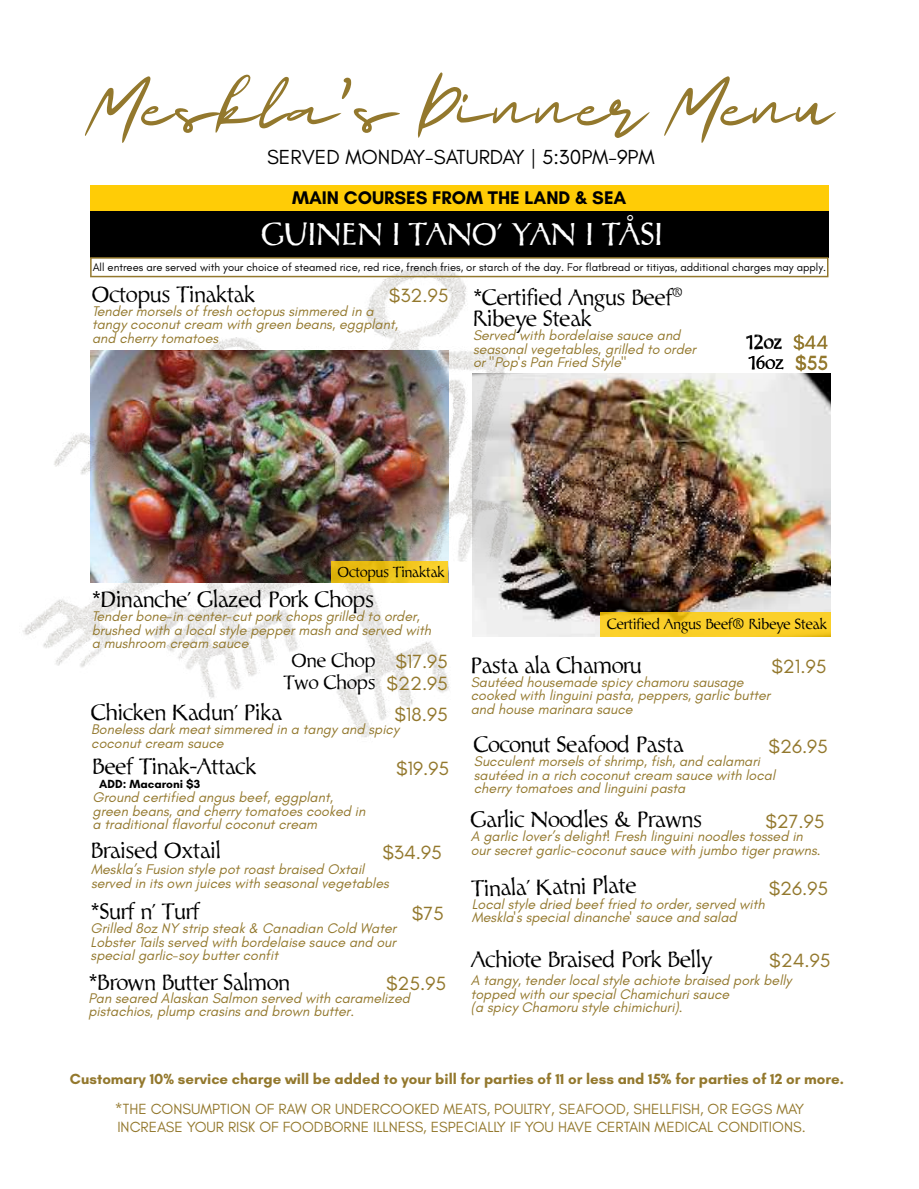
<style>
.page{position:relative;width:919px;height:1189px;background:#fff}
.page>*{position:absolute;margin:0;border:0;box-sizing:border-box;transform-origin:0 0}
.t1{font:66px "Majesty Yandi Designs";color:#93782d}
.t2{font:500 32.1px "Plato";color:#fff}
.t3{font:500 22.5px/21px "Plato";color:#000}
.t4{font:20.7px "Glacial Indifference";color:#000}
.t5{font:19.5px "Glacial Indifference";color:#93782d}
.t6{font:500 19.5px/22.4px "Plato";color:#000;text-align:center}
.t7{font:700 18.6px "Glacial Indifference";color:#000}
.t8{font:15px/18px "Glacial Indifference";color:#93782d}
.t9{font:700 15px "Glacial Indifference";color:#93782d}
.t10{font:500 14.85px "Plato";color:#000}
.t11{font:500 14.7px "Plato";color:#000}
.t12{font:italic 14.25px/13.5px "Glacial Indifference";color:#93782d}
.t13{font:700 12px "Glacial Indifference";color:#000}
.t14{font:11.25px "Glacial Indifference";color:#000}
.s1{font-family:"Glacial Indifference";font-weight:400;color:#93782d}
</style>
<div class="page">
<img style="left:547px;top:373px;width:283px;height:263px">
<img style="left:22px;top:277px;width:525px;height:460px">
<div style="left:90px;top:211px;width:738px;height:46px;background:#000"></div>
<div style="left:90px;top:185px;width:738px;height:26px;background:#ffcc06"></div>
<svg style="left:90px;top:257px;width:738px;height:20px"></svg>
<div style="left:600px;top:612px;width:231px;height:24px;background:#facf29"></div>
<div style="left:332px;top:561px;width:116px;height:21px;background:linear-gradient(to right,#deb006,#fbd32d)"></div>
<h1 class="t1" style="left:86px;top:71px;width:748px">Meskla’s Dinner Menu</h1>
<h3 class="t4" style="left:267px;top:145px;width:389px">SERVED MONDAY-SATURDAY | 5:30PM-9PM</h3>
<h3 class="t7" style="left:292px;top:186px;width:336px">MAIN COURSES FROM THE LAND &amp; SEA</h3>
<h2 class="t2" style="left:262px;top:214px;width:402px">GUINEN I TANO’ YAN I TÅSI</h2>
<p class="t14" style="left:93px;top:261px;width:735px">All entrees are served with your choice of steamed rice, red rice, french fries, or starch of the day. For flatbread or titiyas, additional charges may apply.</p>
<h3 class="t3" style="left:92px;top:284px;width:165px">Octopus Tinaktak</h3>
<h3 class="t5" style="left:389px;top:285px;width:61px">$32.95</h3>
<p class="t12" style="left:92px;top:304px;width:307px">Tender morsels of fresh octopus simmered in a tangy coconut cream with green beans, eggplant, and cherry tomatoes</p>
<h3 class="t3" style="left:473px;top:287px;width:211px">*Certified Angus Beef<sup>®<br></sup>Ribeye Steak</h3>
<p class="t12" style="left:473px;top:328px;width:224px">Served with bordelaise sauce and seasonal vegetables, grilled to order or "Pop's Pan Fried Style"</p>
<h3 class="t6" style="left:746px;top:332px;width:83px;line-height:20.4px;text-align:left">12oz <span class="s1">$44<br></span>16oz <span class="s1">$55</span></h3>
<p class="t11" style="left:338px;top:562px;width:109px">Octopus Tinaktak</p>
<h3 class="t3" style="left:92px;top:589px;width:284px">*Dinanche’ Glazed Pork Chops</h3>
<h3 class="t6" style="left:284px;top:649px;width:165px">One Chop <span class="s1">$17.95<br></span>Two Chops <span class="s1">$22.95</span></h3>
<p class="t12" style="left:92px;top:610px;width:341px">Tender bone-in center-cut pork chops grilled to order, brushed with a local style pepper mash and served with a mushroom cream sauce</p>
<p class="t10" style="left:607px;top:614px;width:221px">Certified Angus Beef® Ribeye Steak</p>
<h3 class="t3" style="left:471px;top:655px;width:172px">Pasta ala Chamoru</h3>
<h3 class="t5" style="left:771px;top:655px;width:57px">$21.95</h3>
<p class="t12" style="left:471px;top:675px;width:301px">Sautéed housemade spicy chamoru sausage cooked with linguini pasta, peppers, garlic butter and house marinara sauce</p>
<h3 class="t3" style="left:91px;top:702px;width:192px">Chicken Kadun’ Pika</h3>
<h3 class="t5" style="left:394px;top:703px;width:55px">$18.95</h3>
<p class="t12" style="left:91px;top:722px;width:309px">Boneless dark meat simmered in a tangy and spicy coconut cream sauce</p>
<h3 class="t3" style="left:474px;top:734px;width:211px">Coconut Seafood Pasta</h3>
<h3 class="t5" style="left:768px;top:735px;width:61px">$26.95</h3>
<p class="t12" style="left:474px;top:754px;width:303px">Succulent morsels of shrimp, fish, and calamari sautéed in a rich coconut cream sauce with local cherry tomatoes and linguini pasta</p>
<h3 class="t3" style="left:93px;top:756px;width:165px">Beef Tinak-Attack</h3>
<h3 class="t5" style="left:396px;top:757px;width:55px">$19.95</h3>
<p class="t13" style="left:99px;top:776px;width:103px">ADD: Macaroni $3</p>
<p class="t12" style="left:93px;top:790px;width:274px">Ground certified angus beef, eggplant, green beans, and cherry tomatoes cooked in a traditional flavorful coconut cream</p>
<h3 class="t3" style="left:471px;top:809px;width:233px">Garlic Noodles &amp; Prawns</h3>
<h3 class="t5" style="left:765px;top:810px;width:61px">$27.95</h3>
<p class="t12" style="left:471px;top:829px;width:351px">A garlic lover’s delight! Fresh linguini noodles tossed in our secret garlic-coconut sauce with jumbo tiger prawns.</p>
<h3 class="t3" style="left:91px;top:840px;width:131px">Braised Oxtail</h3>
<h3 class="t5" style="left:382px;top:841px;width:61px">$34.95</h3>
<p class="t12" style="left:91px;top:862px;width:299px">Meskla’s Fusion style pot roast braised Oxtail served in its own juices with seasonal vegetables</p>
<h3 class="t3" style="left:471px;top:878px;width:166px;rotate:-1deg">Tinala’ Katni Plate</h3>
<h3 class="t5" style="left:768px;top:877px;width:61px">$26.95</h3>
<p class="t12" style="left:471px;top:897px;width:294px">Local style dried beef fried to order, served with<br>Meskla's special dinanche' sauce and salad</p>
<h3 class="t3" style="left:91px;top:901px;width:111px">*Surf n’ Turf</h3>
<h3 class="t5" style="left:412px;top:902px;width:33px">$75</h3>
<p class="t12" style="left:91px;top:921px;width:307px;text-align:justify">Grilled 8oz NY strip steak &amp; Canadian Cold Water Lobster Tails served with bordelaise sauce and our special garlic-soy butter confit</p>
<h3 class="t3" style="left:471px;top:949px;width:241px">Achiote Braised Pork Belly</h3>
<h3 class="t5" style="left:769px;top:949px;width:63px">$24.95</h3>
<h3 class="t3" style="left:88px;top:972px;width:203px">*Brown Butter Salmon</h3>
<h3 class="t5" style="left:386px;top:972px;width:62px">$25.95</h3>
<p class="t12" style="left:471px;top:973px;width:322px">A tangy, tender local style achiote braised pork belly topped with our special Chamichuri sauce<br>(a spicy Chamoru style chimichuri).</p>
<p class="t12" style="left:88px;top:991px;width:323px">Pan seared Alaskan Salmon served with caramelized pistachios, plump crasins and brown butter.</p>
<p class="t9" style="left:70px;top:1069px;width:775px">Customary 10% service charge will be added to your bill for parties of 11 or less and 15% for parties of 12 or more.</p>
<p class="t8" style="left:115px;top:1099px;width:692px">*THE CONSUMPTION OF RAW OR UNDERCOOKED MEATS, POULTRY, SEAFOOD, SHELLFISH, OR EGGS MAY<br>INCREASE YOUR RISK OF FOODBORNE ILLNESS, ESPECIALLY IF YOU HAVE CERTAIN MEDICAL CONDITIONS.</p>
</div>
